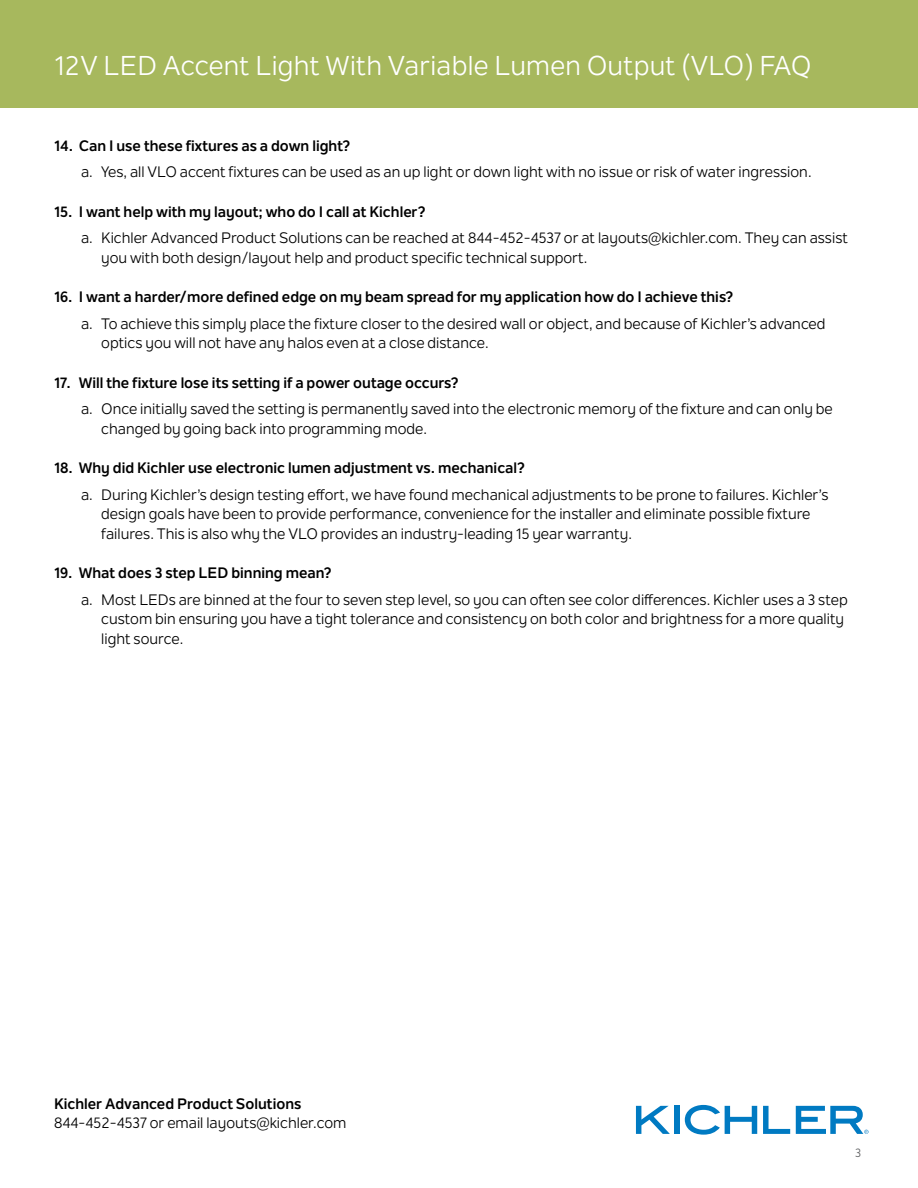
<style>
.page{position:relative;width:918px;height:1188px;background:#fff}
.page>*{position:absolute;margin:0;border:0;box-sizing:border-box;transform-origin:0 0}
.t1{font:27px "Nolan Next";letter-spacing:.01em;color:#fff}
.t2{font:15px/19.5px "Nolan Next";color:#000}
.t3{font:700 15px "Nolan Next";color:#000}
.t4{font:12px "Nolan Next";color:#5f6062}
</style>
<div class="page">
<svg style="left:636px;top:1106px;width:34px;height:28px"></svg>
<div style="left:675px;top:1106px;width:5px;height:28px;background:#007ac2"></div>
<svg style="left:685px;top:1105px;width:72px;height:30px"></svg>
<svg style="left:763px;top:1106px;width:27px;height:28px"></svg>
<svg style="left:796px;top:1106px;width:73px;height:28px"></svg>
<div style="left:0;top:0;width:918px;height:108px;background:#a7b85d"></div>
<h1 class="t1" style="left:54px;top:49px;width:759px">12V LED Accent Light With Variable Lumen Output (VLO) FAQ</h1>
<p class="t3" style="left:54px;top:136px;width:298px">14. Can I use these fixtures as a down light?</p>
<p class="t2" style="left:81px;top:162px;width:732px">a. Yes, all VLO accent fixtures can be used as an up light or down light with no issue or risk of water ingression.</p>
<p class="t3" style="left:54px;top:202px;width:373px">15. I want help with my layout; who do I call at Kichler?</p>
<p class="t2" style="left:101px;top:228px;width:748px;text-indent:-20px">a. Kichler Advanced Product Solutions can be reached at 844-452-4537 or at layouts@kichler.com. They can assist you with both design/layout help and product specific technical support.</p>
<p class="t3" style="left:54px;top:288px;width:681px">16. I want a harder/more defined edge on my beam spread for my application how do I achieve this?</p>
<p class="t2" style="left:101px;top:314px;width:726px;text-indent:-20px">a. To achieve this simply place the fixture closer to the desired wall or object, and because of Kichler’s advanced optics you will not have any halos even at a close distance.</p>
<p class="t3" style="left:54px;top:373px;width:406px">17. Will the fixture lose its setting if a power outage occurs?</p>
<p class="t2" style="left:101px;top:399px;width:733px;text-indent:-20px">a. Once initially saved the setting is permanently saved into the electronic memory of the fixture and can only be changed by going back into programming mode.</p>
<p class="t3" style="left:54px;top:459px;width:473px">18. Why did Kichler use electronic lumen adjustment vs. mechanical?</p>
<p class="t2" style="left:101px;top:485px;width:729px;text-indent:-20px">a. During Kichler’s design testing effort, we have found mechanical adjustments to be prone to failures. Kichler’s design goals have been to provide performance, convenience for the installer and eliminate possible fixture failures. This is also why the VLO provides an industry-leading 15 year warranty.</p>
<p class="t3" style="left:54px;top:564px;width:279px">19. What does 3 step LED binning mean?</p>
<p class="t2" style="left:101px;top:590px;width:748px;text-indent:-20px">a. Most LEDs are binned at the four to seven step level, so you can often see color differences. Kichler uses a 3 step custom bin ensuring you have a tight tolerance and consistency on both color and brightness for a more quality light source.</p>
<p class="t3" style="left:54px;top:1094px;width:249px">Kichler Advanced Product Solutions</p>
<p class="t2" style="left:54px;top:1113px;width:294px">844-452-4537 or email layouts@kichler.com</p>
<p class="t4" style="left:855px;top:1145px;width:8px">3</p>
</div>
